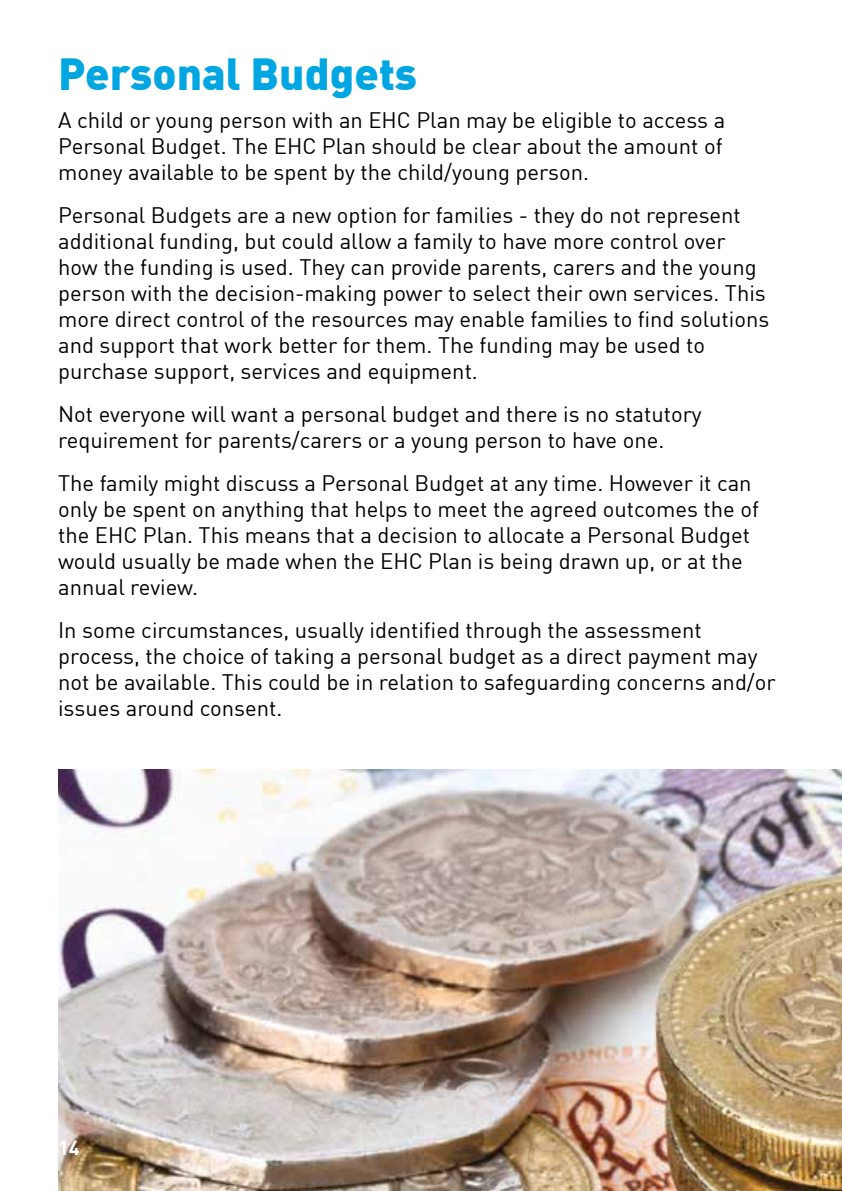
<style>
.page{position:relative;width:842px;height:1191px;background:#fff}
.page>*{position:absolute;margin:0;border:0;box-sizing:border-box;transform-origin:0 0}
.t1{font:900 44px "DIN Offc";color:#00a6e2}
.t2{font:22px/26px "DIN Offc";color:#000}
.t3{font:700 20px "DIN Offc";color:#fff}
</style>
<div class="page">
<img style="left:58px;top:769px;width:784px;height:422px">
<h1 class="t1" style="left:58px;top:45px;width:360px">Personal Budgets</h1>
<p class="t2" style="left:58px;top:106px;width:669px;text-align:justify">A child or young person with an EHC Plan may be eligible to access a Personal Budget. The EHC Plan should be clear about the amount of money available to be spent by the child/young person.</p>
<p class="t2" style="left:58px;top:201px;width:713px">Personal Budgets are a new option for families - they do not represent additional funding, but could allow a family to have more control over how the funding is used. They can provide parents, carers and the young person with the decision-making power to select their own services. This more direct control of the resources may enable families to find solutions and support that work better for them. The funding may be used to purchase support, services and equipment.</p>
<p class="t2" style="left:58px;top:400px;width:645px">Not everyone will want a personal budget and there is no statutory requirement for parents/carers or a young person to have one.</p>
<p class="t2" style="left:58px;top:469px;width:702px">The family might discuss a Personal Budget at any time. However it can only be spent on anything that helps to meet the agreed outcomes the of the EHC Plan. This means that a decision to allocate a Personal Budget would usually be made when the EHC Plan is being drawn up, or at the annual review.</p>
<p class="t2" style="left:58px;top:616px;width:719px">In some circumstances, usually identified through the assessment process, the choice of taking a personal budget as a direct payment may not be available. This could be in relation to safeguarding concerns and/or issues around consent.</p>
<p class="t3" style="left:58px;top:1135px;width:23px">14</p>
</div>
